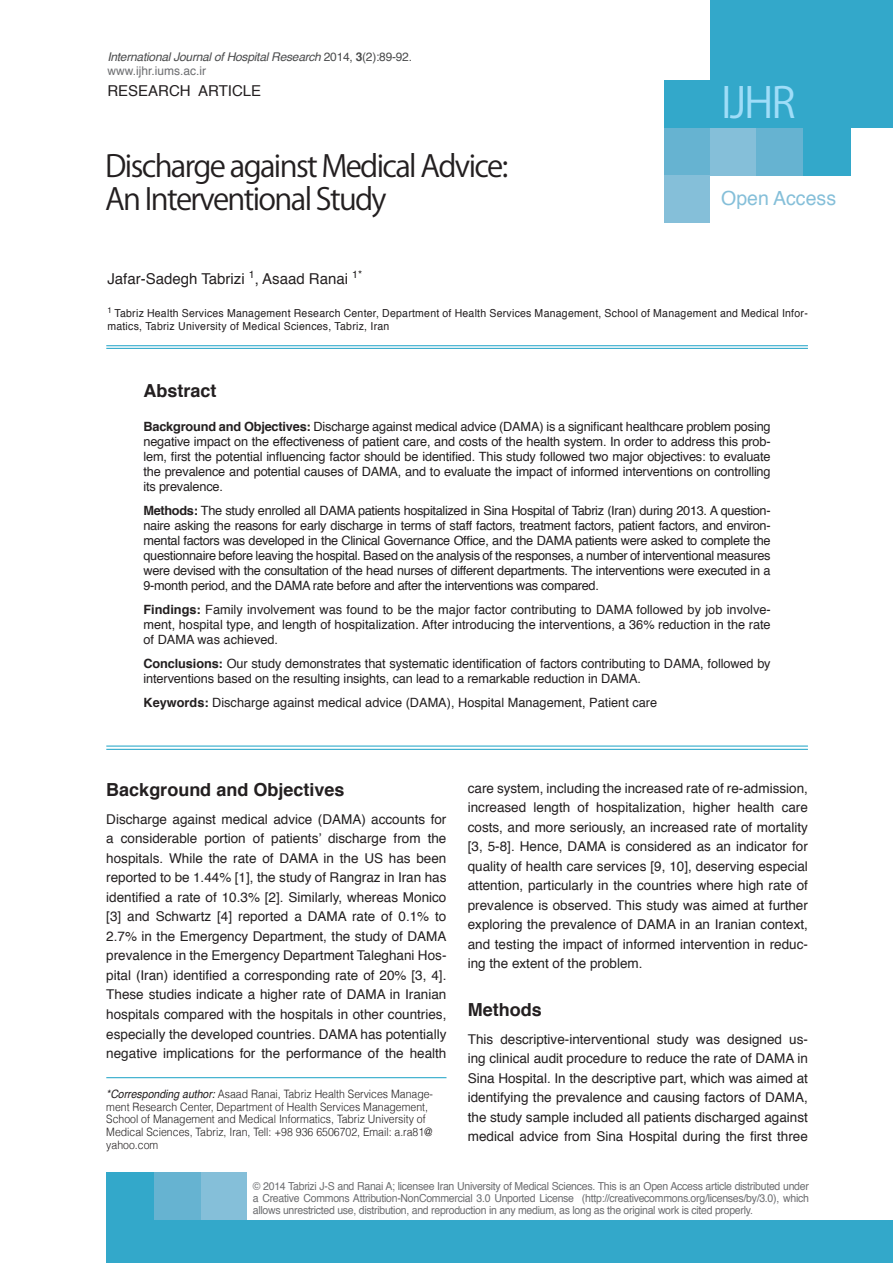
<style>
.page{position:relative;width:893px;height:1263px;background:#fff}
.page>*{position:absolute;margin:0;border:0;box-sizing:border-box;transform-origin:0 0}
.t1{font:42px "Koz Go Pro";color:#9fddf8}
.t2{font:30px "Koz Go Pr 6 N";letter-spacing:-.055em;color:#231f20}
.t3{font:19.5px "Helvetica";color:#85bfd9}
._3-Main_Title{font:700 18px "Helvetica";color:#231f20}
.Main_titles{font:700 18px "Helvetica";color:#231f20}
.Names{font:15px "Helvetica";color:#231f20}
._1-Main_Text_1{font:13.5px/19.5px "Helvetica";color:#231f20;text-align:justify}
.Abstract_text{font:12.75px/15px "Helvetica";letter-spacing:-.01em;color:#231f20;text-align:justify}
.t4{font:italic 12px "Helvetica";letter-spacing:-.02em;color:#4b4c4d}
.t5{font:12px "Helvetica";color:#6c6d70}
.t6{font:300 11.55px/12.8px "Helvetica";color:#231f20;scale:.91 1}
.copyright{font:10.95px/12px "Helvetica";letter-spacing:-.025em;color:#6c6d70;text-align:justify;scale:.95 1}
.Affiliations{font:10.95px/12.8px "Helvetica";letter-spacing:.025em;color:#231f20;scale:.95 1}
.s1{font-style:normal}
.s2{font-weight:700;font-style:normal}
.s3{font-weight:700}
.s4{font-weight:400;font-style:italic}
</style>
<div class="page">
<div style="left:710px;top:0;width:183px;height:128px;background:#33a8ca"></div>
<div style="left:664px;top:175px;width:46px;height:48px;background:#85bfd9"></div>
<div style="left:664px;top:127px;width:46px;height:48px;background:#66b3d1"></div>
<div style="left:664px;top:80px;width:46px;height:48px;background:#33a8ca"></div>
<div style="left:710px;top:128px;width:47px;height:48px;background:#85bfd9"></div>
<div style="left:757px;top:128px;width:47px;height:48px;background:#66b3d1"></div>
<div style="left:804px;top:128px;width:47px;height:48px;background:#33a8ca"></div>
<div style="left:106px;top:1220px;width:787px;height:43px;background:#33a8ca"></div>
<div style="left:200px;top:1172px;width:47px;height:48px;background:#85bfd9"></div>
<div style="left:153px;top:1172px;width:47px;height:48px;background:#66b3d1"></div>
<div style="left:106px;top:1172px;width:47px;height:48px;background:#33a8ca"></div>
<hr style="left:106px;top:348px;width:702px;height:1px;background:#19a1c6">
<hr style="left:106px;top:345px;width:702px;height:1px;background:#19a1c6">
<hr style="left:106px;top:746px;width:702px;height:1px;background:#19a1c6">
<hr style="left:106px;top:749px;width:702px;height:1px;background:#19a1c6">
<hr style="left:106px;top:1077px;width:340px;height:1px;background:#19a1c6">
<p class="t4" style="left:107px;top:48px;width:306px">International Journal of Hospital Research <span class="s1">2014,</span> <span class="s2">3</span><span class="s1">(2):89-92.</span></p>
<p class="t5" style="left:107px;top:61px;width:100px">www.ijhr.iums.ac.ir</p>
<p class="Names" style="left:107px;top:79px;width:155px">RESEARCH ARTICLE</p>
<p class="t2" style="left:105px;top:149px;width:405px">Discharge against Medical Advice:</p>
<p class="t2" style="left:105px;top:182px;width:283px">An Interventional Study</p>
<h1 class="t1" style="left:721px;top:76px;width:76px">IJHR</h1>
<h3 class="t3" style="left:721px;top:184px;width:116px">Open Access</h3>
<p class="Names" style="left:107px;top:268px;width:256px">Jafar-Sadegh Tabrizi <sup>1</sup>, Asaad Ranai <sup>1*</sup></p>
<p class="Affiliations" style="left:107px;top:307px;width:739px"><sup>1</sup> Tabriz Health Services Management Research Center, Department of Health Services Management, School of Management and Medical Infor&shy;matics, Tabriz University of Medical Sciences, Tabriz, Iran</p>
<p class="Main_titles" style="left:144px;top:376px;width:75px">Abstract</p>
<p class="Abstract_text" style="left:144px;top:420px;width:629px"><span class="s3">Background and Objectives:</span> Discharge against medical advice (DAMA) is a significant healthcare problem posing negative impact on the effectiveness of patient care, and costs of the health system. In order to address this prob&shy;lem, first the potential influencing factor should be identified. This study followed two major objectives: to evaluate the prevalence and potential causes of DAMA, and to evaluate the impact of informed interventions on controlling its prevalence.</p>
<p class="Abstract_text" style="left:144px;top:504px;width:629px"><span class="s3">Methods:</span> The study enrolled all DAMA patients hospitalized in Sina Hospital of Tabriz (Iran) during 2013. A question&shy;naire asking the reasons for early discharge in terms of staff factors, treatment factors, patient factors, and environ&shy;mental factors was developed in the Clinical Governance Office, and the DAMA patients were asked to complete the questionnaire before leaving the hospital. Based on the analysis of the responses, a number of interventional measures were devised with the consultation of the head nurses of different departments. The interventions were executed in a 9-month period, and the DAMA rate before and after the interventions was compared.</p>
<p class="Abstract_text" style="left:144px;top:603px;width:629px"><span class="s3">Findings:</span> Family involvement was found to be the major factor contributing to DAMA followed by job involve&shy;ment, hospital type, and length of hospitalization. After introducing the interventions, a 36% reduction in the rate of DAMA was achieved.</p>
<p class="Abstract_text" style="left:144px;top:657px;width:629px"><span class="s3">Conclusions:</span> Our study demonstrates that systematic identification of factors contributing to DAMA, followed by interventions based on the resulting insights, can lead to a remarkable reduction in DAMA.</p>
<p class="Abstract_text" style="left:144px;top:696px;width:515px"><span class="s3">Keywords:</span> Discharge against medical advice (DAMA), Hospital Management, Patient care</p>
<p class="_3-Main_Title" style="left:106px;top:775px;width:240px">Background and Objectives</p>
<p class="_1-Main_Text_1" style="left:106px;top:810px;width:342px">Discharge against medical advice (DAMA) accounts for a considerable portion of patients’ discharge from the hospitals. While the rate of DAMA in the US has been reported to be 1.44% [1], the study of Rangraz in Iran has identified a rate of 10.3% [2]. Similarly, whereas Monico [3] and Schwartz [4] reported a DAMA rate of 0.1% to 2.7% in the Emergency Department, the study of DAMA prevalence in the Emergency Department Taleghani Hos&shy;pital (Iran) identified a corresponding rate of 20% [3, 4].<br>These studies indicate a higher rate of DAMA in Iranian hospitals compared with the hospitals in other countries, especially the developed countries. DAMA has potentially negative implications for the performance of the health</p>
<p class="t6" style="left:106px;top:1087px;width:361px"><span class="s4">*Corresponding author:</span> Asaad Ranai, Tabriz Health Services Manage&shy;ment Research Center, Department of Health Services Management, School of Management and Medical Informatics, Tabriz University of Medical Sciences, Tabriz, Iran, Tell: +98 936 6506702, Email: a.ra81@ yahoo.com</p>
<p class="_1-Main_Text_1" style="left:468px;top:778px;width:342px">care system, including the increased rate of re-admission, increased length of hospitalization, higher health care costs, and more seriously, an increased rate of mortality [3, 5-8]. Hence, DAMA is considered as an indicator for quality of health care services [9, 10], deserving especial attention, particularly in the countries where high rate of prevalence is observed. This study was aimed at further exploring the prevalence of DAMA in an Iranian context, and testing the impact of informed intervention in reduc&shy;ing the extent of the problem.</p>
<p class="_3-Main_Title" style="left:468px;top:995px;width:75px">Methods</p>
<p class="_1-Main_Text_1" style="left:468px;top:1029px;width:342px">This descriptive-interventional study was designed us&shy;ing clinical audit procedure to reduce the rate of DAMA in Sina Hospital. In the descriptive part, which was aimed at identifying the prevalence and causing factors of DAMA, the study sample included all patients discharged against medical advice from Sina Hospital during the first three</p>
<p class="copyright" style="left:253px;top:1180px;width:587px">© 2014 Tabrizi J-S and Ranai A; licensee Iran University of Medical Sciences. This is an Open Access article distributed under a Creative Commons Attribution-NonCommercial 3.0 Unported License (http://creativecommons.org/licenses/by/3.0), which allows unrestricted use, distribution, and reproduction in any medium, as long as the original work is cited properly.</p>
</div>
